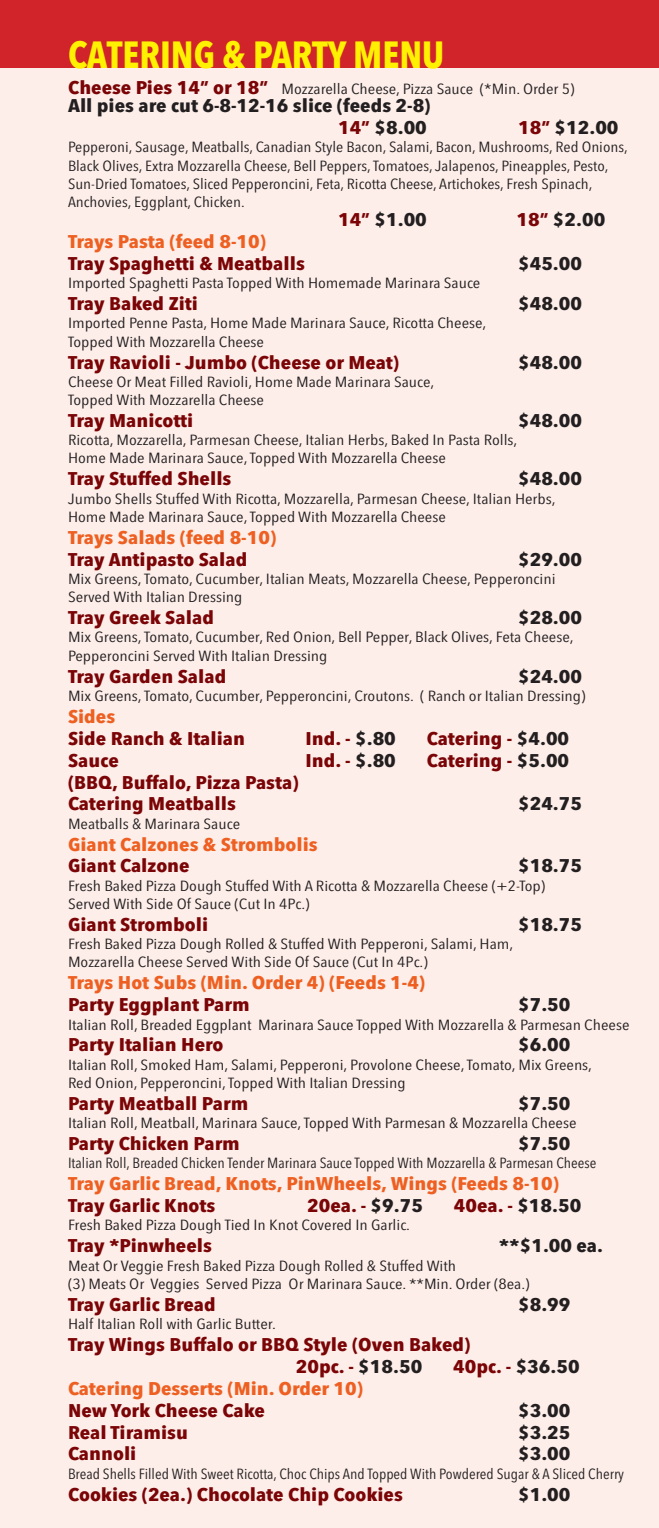
<style>
.page{position:relative;width:659px;height:1528px;background:#fff}
.page>*{position:absolute;margin:0;border:0;box-sizing:border-box;transform-origin:0 0}
.t1{font:700 condensed 37.5px "Avenir Next LT Pro";color:#fff101}
.t2{font:700 condensed 18.25px "Avenir Next LT Pro";color:#7a0406;scale:1.21 1}
.t3{font:700 condensed 18.25px "Avenir Next LT Pro";color:#231f20;scale:1.21 1}
.t4{font:700 condensed 18.25px "Avenir Next LT Pro";color:#ee6022;scale:1.21 1}
.t5{font:condensed 14.5px "Avenir Next LT Pro";color:#231f20;scale:1.21 1}
.t6{font:condensed 14.5px "Avenir Next LT Pro";color:#231f20;scale:1.16 1}
.t7{font:condensed 14.5px "Avenir Next LT Pro";color:#231f20;scale:1.07 1}
.s1{font-weight:700;font-size:18.25px;color:#7a0406}
.s2{color:#7a0406}
.s3{color:#231f20}
</style>
<div class="page">
<div style="left:0;top:0;width:659px;height:1527px;background:#fdeee9"></div>
<div style="left:0;top:0;width:659px;height:68px;background:#d1232a"></div>
<p class="t1" style="left:68px;top:31px;width:378px">CATERING &amp; PARTY MENU</p>
<p class="t5" style="left:68px;top:80px;width:420px"><span class="s1">Cheese Pies 14” or 18”</span> Mozzarella Cheese, Pizza Sauce (*Min. Order 5)</p>
<p class="t3" style="left:68px;top:94px;width:301px">All pies are cut 6-8-12-16 slice (feeds 2-8)</p>
<p class="t3" style="left:338px;top:116px;width:75px"><span class="s2">14”</span> $8.00</p>
<p class="t3" style="left:518px;top:116px;width:84px"><span class="s2">18”</span> $12.00</p>
<p class="t6" style="left:68px;top:138px;width:484px">Pepperoni, Sausage, Meatballs, Canadian Style Bacon, Salami, Bacon, Mushrooms, Red Onions,</p>
<p class="t6" style="left:68px;top:157px;width:467px">Black Olives, Extra Mozzarella Cheese, Bell Peppers, Tomatoes, Jalapenos, Pineapples, Pesto,</p>
<p class="t6" style="left:68px;top:175px;width:453px">Sun-Dried Tomatoes, Sliced Pepperoncini, Feta, Ricotta Cheese, Artichokes, Fresh Spinach,</p>
<p class="t6" style="left:68px;top:194px;width:154px">Anchovies, Eggplant, Chicken.</p>
<p class="t3" style="left:338px;top:208px;width:75px"><span class="s2">14”</span> $1.00</p>
<p class="t3" style="left:516px;top:208px;width:75px"><span class="s2">18”</span> $2.00</p>
<p class="t4" style="left:68px;top:230px;width:165px">Trays Pasta (feed 8-10)</p>
<p class="t2" style="left:68px;top:252px;width:197px">Tray Spaghetti &amp; Meatballs</p>
<p class="t3" style="left:518px;top:252px;width:54px">$45.00</p>
<p class="t5" style="left:68px;top:274px;width:342px">Imported Spaghetti Pasta Topped With Homemade Marinara Sauce</p>
<p class="t2" style="left:68px;top:292px;width:109px">Tray Baked Ziti</p>
<p class="t3" style="left:518px;top:292px;width:54px">$48.00</p>
<p class="t5" style="left:68px;top:314px;width:347px">Imported Penne Pasta, Home Made Marinara Sauce, Ricotta Cheese,</p>
<p class="t5" style="left:68px;top:333px;width:163px">Topped With Mozzarella Cheese</p>
<p class="t2" style="left:68px;top:351px;width:275px">Tray Ravioli - Jumbo (Cheese or Meat)</p>
<p class="t3" style="left:518px;top:351px;width:54px">$48.00</p>
<p class="t5" style="left:68px;top:373px;width:304px">Cheese Or Meat Filled Ravioli, Home Made Marinara Sauce,</p>
<p class="t5" style="left:68px;top:391px;width:163px">Topped With Mozzarella Cheese</p>
<p class="t2" style="left:68px;top:409px;width:105px">Tray Manicotti</p>
<p class="t3" style="left:518px;top:409px;width:54px">$48.00</p>
<p class="t5" style="left:68px;top:431px;width:373px">Ricotta, Mozzarella, Parmesan Cheese, Italian Herbs, Baked In Pasta Rolls,</p>
<p class="t5" style="left:68px;top:449px;width:314px">Home Made Marinara Sauce, Topped With Mozzarella Cheese</p>
<p class="t2" style="left:68px;top:468px;width:137px">Tray Stuffed Shells</p>
<p class="t3" style="left:518px;top:468px;width:54px">$48.00</p>
<p class="t5" style="left:68px;top:490px;width:404px">Jumbo Shells Stuffed With Ricotta, Mozzarella, Parmesan Cheese, Italian Herbs,</p>
<p class="t5" style="left:68px;top:508px;width:314px">Home Made Marinara Sauce, Topped With Mozzarella Cheese</p>
<p class="t4" style="left:68px;top:526px;width:174px">Trays Salads (feed 8-10)</p>
<p class="t2" style="left:68px;top:548px;width:150px">Tray Antipasto Salad</p>
<p class="t3" style="left:518px;top:548px;width:54px">$29.00</p>
<p class="t5" style="left:68px;top:570px;width:404px">Mix Greens, Tomato, Cucumber, Italian Meats, Mozzarella Cheese, Pepperoncini</p>
<p class="t5" style="left:68px;top:588px;width:146px">Served With Italian Dressing</p>
<p class="t2" style="left:68px;top:606px;width:122px">Tray Greek Salad</p>
<p class="t3" style="left:518px;top:606px;width:54px">$28.00</p>
<p class="t5" style="left:68px;top:628px;width:419px">Mix Greens, Tomato, Cucumber, Red Onion, Bell Pepper, Black Olives, Feta Cheese,</p>
<p class="t5" style="left:68px;top:647px;width:216px">Pepperoncini Served With Italian Dressing</p>
<p class="t2" style="left:68px;top:665px;width:132px">Tray Garden Salad</p>
<p class="t3" style="left:518px;top:665px;width:54px">$24.00</p>
<p class="t5" style="left:68px;top:687px;width:429px">Mix Greens, Tomato, Cucumber, Pepperoncini, Croutons. ( Ranch or Italian Dressing)</p>
<p class="t4" style="left:68px;top:705px;width:41px">Sides</p>
<p class="t2" style="left:68px;top:727px;width:148px">Side Ranch &amp; Italian</p>
<p class="t2" style="left:305px;top:727px;width:76px">Ind. - <span class="s3">$.80</span></p>
<p class="t2" style="left:427px;top:727px;width:119px">Catering - <span class="s3">$4.00</span></p>
<p class="t2" style="left:68px;top:749px;width:43px">Sauce</p>
<p class="t2" style="left:305px;top:749px;width:76px">Ind. - <span class="s3">$.80</span></p>
<p class="t2" style="left:427px;top:749px;width:119px">Catering - <span class="s3">$5.00</span></p>
<p class="t2" style="left:68px;top:771px;width:192px">(BBQ, Buffalo, Pizza Pasta)</p>
<p class="t2" style="left:68px;top:793px;width:140px">Catering Meatballs</p>
<p class="t3" style="left:518px;top:793px;width:54px">$24.75</p>
<p class="t5" style="left:68px;top:815px;width:144px">Meatballs &amp; Marinara Sauce</p>
<p class="t4" style="left:68px;top:833px;width:208px">Giant Calzones &amp; Strombolis</p>
<p class="t2" style="left:68px;top:855px;width:102px">Giant Calzone</p>
<p class="t3" style="left:518px;top:855px;width:54px">$18.75</p>
<p class="t5" style="left:68px;top:877px;width:396px">Fresh Baked Pizza Dough Stuffed With A Ricotta &amp; Mozzarella Cheese (+2-Top)</p>
<p class="t5" style="left:68px;top:895px;width:201px">Served With Side Of Sauce (Cut In 4Pc.)</p>
<p class="t2" style="left:68px;top:913px;width:117px">Giant Stromboli</p>
<p class="t3" style="left:518px;top:913px;width:54px">$18.75</p>
<p class="t5" style="left:68px;top:935px;width:369px">Fresh Baked Pizza Dough Rolled &amp; Stuffed With Pepperoni, Salami, Ham,</p>
<p class="t5" style="left:68px;top:953px;width:299px">Mozzarella Cheese Served With Side Of Sauce (Cut In 4Pc.)</p>
<p class="t4" style="left:68px;top:971px;width:297px">Trays Hot Subs (Min. Order 4) (Feeds 1-4)</p>
<p class="t2" style="left:68px;top:993px;width:152px">Party Eggplant Parm</p>
<p class="t3" style="left:518px;top:993px;width:45px">$7.50</p>
<p class="t5" style="left:68px;top:1015px;width:465px">Italian Roll, Breaded Eggplant Marinara Sauce Topped With Mozzarella &amp; Parmesan Cheese</p>
<p class="t2" style="left:68px;top:1034px;width:130px">Party Italian Hero</p>
<p class="t3" style="left:518px;top:1034px;width:45px">$6.00</p>
<p class="t5" style="left:68px;top:1056px;width:435px">Italian Roll, Smoked Ham, Salami, Pepperoni, Provolone Cheese, Tomato, Mix Greens,</p>
<p class="t5" style="left:68px;top:1074px;width:280px">Red Onion, Pepperoncini, Topped With Italian Dressing</p>
<p class="t2" style="left:68px;top:1092px;width:150px">Party Meatball Parm</p>
<p class="t3" style="left:518px;top:1092px;width:45px">$7.50</p>
<p class="t5" style="left:68px;top:1114px;width:422px">Italian Roll, Meatball, Marinara Sauce, Topped With Parmesan &amp; Mozzarella Cheese</p>
<p class="t2" style="left:68px;top:1132px;width:144px">Party Chicken Parm</p>
<p class="t3" style="left:518px;top:1132px;width:45px">$7.50</p>
<p class="t7" style="left:68px;top:1154px;width:495px">Italian Roll, Breaded Chicken Tender Marinara Sauce Topped With Mozzarella &amp; Parmesan Cheese</p>
<p class="t4" style="left:68px;top:1172px;width:407px">Tray Garlic Bread, Knots, PinWheels, Wings (Feeds 8-10)</p>
<p class="t2" style="left:68px;top:1194px;width:123px">Tray Garlic Knots</p>
<p class="t2" style="left:307px;top:1194px;width:97px">20ea. - <span class="s3">$9.75</span></p>
<p class="t2" style="left:454px;top:1194px;width:107px">40ea. - <span class="s3">$18.50</span></p>
<p class="t5" style="left:68px;top:1216px;width:284px">Fresh Baked Pizza Dough Tied In Knot Covered In Garlic.</p>
<p class="t2" style="left:68px;top:1234px;width:120px">Tray *Pinwheels</p>
<p class="t3" style="left:499px;top:1234px;width:88px">**$1.00 ea.</p>
<p class="t5" style="left:68px;top:1256px;width:322px">Meat Or Veggie Fresh Baked Pizza Dough Rolled &amp; Stuffed With</p>
<p class="t5" style="left:68px;top:1275px;width:383px">(3) Meats Or Veggies Served Pizza Or Marinara Sauce. **Min. Order (8ea.)</p>
<p class="t2" style="left:68px;top:1293px;width:124px">Tray Garlic Bread</p>
<p class="t3" style="left:518px;top:1293px;width:45px">$8.99</p>
<p class="t5" style="left:68px;top:1315px;width:173px">Half Italian Roll with Garlic Butter.</p>
<p class="t2" style="left:68px;top:1333px;width:334px">Tray Wings Buffalo or BBQ Style (Oven Baked)</p>
<p class="t2" style="left:296px;top:1355px;width:106px">20pc. - <span class="s3">$18.50</span></p>
<p class="t2" style="left:453px;top:1355px;width:106px">40pc. - <span class="s3">$36.50</span></p>
<p class="t4" style="left:68px;top:1377px;width:245px">Catering Desserts (Min. Order 10)</p>
<p class="t2" style="left:68px;top:1399px;width:164px">New York Cheese Cake</p>
<p class="t3" style="left:518px;top:1399px;width:45px">$3.00</p>
<p class="t2" style="left:68px;top:1421px;width:101px">Real Tiramisu</p>
<p class="t3" style="left:518px;top:1421px;width:45px">$3.25</p>
<p class="t2" style="left:68px;top:1442px;width:58px">Cannoli</p>
<p class="t3" style="left:518px;top:1442px;width:45px">$3.00</p>
<p class="t7" style="left:68px;top:1464px;width:521px">Bread Shells Filled With Sweet Ricotta, Choc Chips And Topped With Powdered Sugar &amp; A Sliced Cherry</p>
<p class="t2" style="left:68px;top:1483px;width:278px">Cookies (2ea.) Chocolate Chip Cookies</p>
<p class="t3" style="left:518px;top:1483px;width:45px">$1.00</p>
</div>
